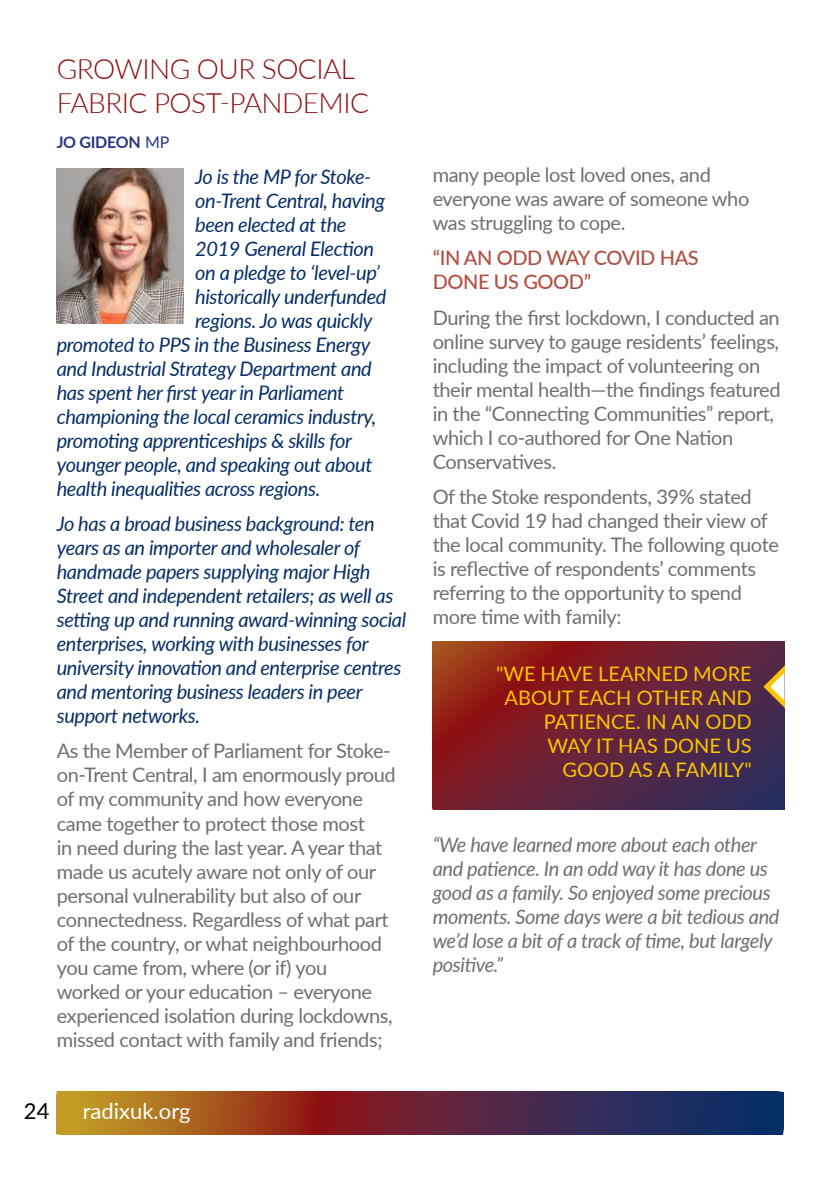
<style>
.page{position:relative;width:840px;height:1191px;background:#fff}
.page>*{position:absolute;margin:0;border:0;box-sizing:border-box;transform-origin:0 0}
.t1{font:300 28px/33.6px "Lato";letter-spacing:-.02em;color:#8d0e11}
.t2{font:22px "Lato";color:#fff}
.t3{font:22px "Lato";color:#000}
.t4{font:20px/24px "Lato";letter-spacing:-.02em;color:#6f6f6e}
.t5{font:italic 20px/24px "Lato";letter-spacing:-.02em;color:#062e66}
.t6{font:italic 20px/24px "Lato";letter-spacing:-.02em;color:#6f6f6e}
.t7{font:20px/24px "Lato";color:#fdc400;text-align:right}
.t8{font:500 20px/24px "Lato";letter-spacing:-.02em;color:#af5043}
.t9{font:700 16px "Lato";letter-spacing:-.02em;color:#273583}
.s1{font-weight:400}
</style>
<div class="page">
<img style="left:57px;top:1092px;width:725px;height:42px">
<img style="left:432px;top:641px;width:352px;height:168px">
<svg style="left:759px;top:658px;width:25px;height:56px"></svg>
<img style="left:57px;top:168px;width:127px;height:155px">
<h1 class="t1" style="left:57px;top:54px;width:314px">GROWING OUR SOCIAL<br>FABRIC POST-PANDEMIC</h1>
<p class="t9" style="left:57px;top:136px;width:114px">JO GIDEON <span class="s1">MP</span></p>
<p class="t5" style="left:195px;top:166px;width:177px">Jo is the MP for Stoke-</p>
<p class="t5" style="left:195px;top:190px;width:191px">on-Trent Central, having</p>
<p class="t5" style="left:195px;top:214px;width:153px">been elected at the</p>
<p class="t5" style="left:195px;top:235px;width:180px">2019 General Election</p>
<p class="t5" style="left:195px;top:262px;width:186px">on a pledge to ‘level-up’</p>
<p class="t5" style="left:195px;top:286px;width:193px">historically underfunded</p>
<p class="t5" style="left:195px;top:310px;width:179px">regions. Jo was quickly</p>
<p class="t5" style="left:57px;top:334px;width:315px">promoted to PPS in the Business Energy</p>
<p class="t5" style="left:57px;top:358px;width:316px">and Industrial Strategy Department and</p>
<p class="t5" style="left:57px;top:379px;width:289px">has spent her first year in Parliament</p>
<p class="t5" style="left:57px;top:406px;width:321px">championing the local ceramics industry,</p>
<p class="t5" style="left:57px;top:427px;width:296px">promoting apprenticeships &amp; skills for</p>
<p class="t5" style="left:57px;top:454px;width:317px">younger people, and speaking out about</p>
<p class="t5" style="left:57px;top:475px;width:265px">health inequalities across regions.</p>
<p class="t5" style="left:57px;top:513px;width:351px">Jo has a broad business background: ten years as an importer and wholesaler of handmade papers supplying major High Street and independent retailers; as well as setting up and running award-winning social enterprises, working with businesses for university innovation and enterprise centres and mentoring business leaders in peer support networks.</p>
<p class="t4" style="left:57px;top:740px;width:340px">As the Member of Parliament for Stoke&shy;on-Trent Central, I am enormously proud of my community and how everyone came together to protect those most<br>in need during the last year. A year that made us acutely aware not only of our personal vulnerability but also of our connectedness. Regardless of what part of the country, or what neighbourhood you came from, where (or if) you<br>worked or your education – everyone experienced isolation during lockdowns, missed contact with family and friends;</p>
<p class="t3" style="left:24px;top:1102px;width:27px">24</p>
<p class="t2" style="left:83px;top:1103px;width:109px">radixuk.org</p>
<p class="t4" style="left:432px;top:162px;width:318px">many people lost loved ones, and everyone was aware of someone who was struggling to cope.</p>
<p class="t8" style="left:432px;top:247px;width:267px">“IN AN ODD WAY COVID HAS<br>DONE US GOOD”</p>
<p class="t4" style="left:432px;top:304px;width:349px">During the first lockdown, I conducted an online survey to gauge residents’ feelings, including the impact of volunteering on their mental health—the findings featured in the “Connecting Communities” report, which I co-authored for One Nation Conservatives.</p>
<p class="t4" style="left:432px;top:484px;width:347px">Of the Stoke respondents, 39% stated that Covid 19 had changed their view of the local community. The following quote is reflective of respondents’ comments referring to the opportunity to spend more time with family:</p>
<p class="t7" style="left:495px;top:663px;width:257px">"WE HAVE LEARNED MORE<br>ABOUT EACH OTHER AND<br>PATIENCE. IN AN ODD<br>WAY IT HAS DONE US<br>GOOD AS A FAMILY"</p>
<p class="t6" style="left:432px;top:833px;width:348px">“We have learned more about each other and patience. In an odd way it has done us good as a family. So enjoyed some precious moments. Some days were a bit tedious and we’d lose a bit of a track of time, but largely positive.”</p>
</div>
